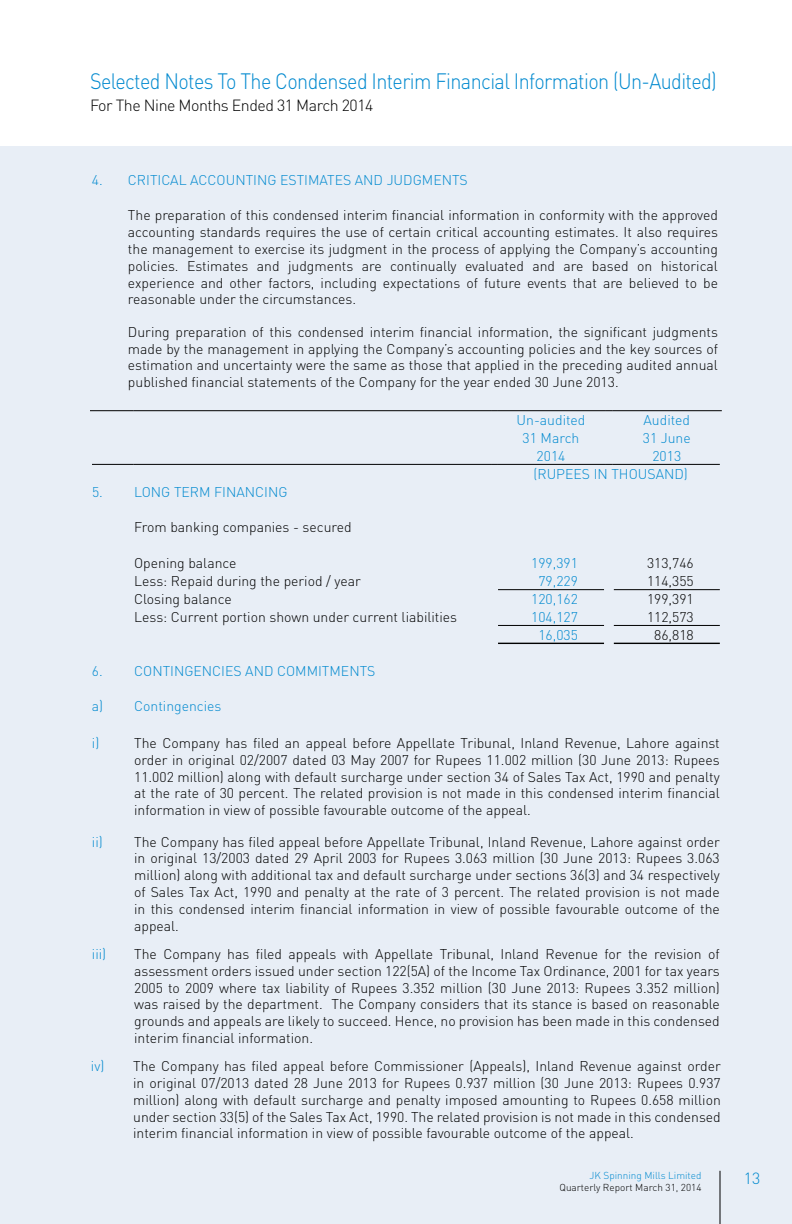
<style>
.page{position:relative;width:792px;height:1224px;background:#fff}
.page>*{position:absolute;margin:0;border:0;box-sizing:border-box;transform-origin:0 0}
.t1{font:300 22px "DIN Pro";letter-spacing:-.03em;color:#0089cf;scale:.9 1}
.t2{font:300 16px "DIN Pro";letter-spacing:-.03em;color:#000}
.t3{font:300 16px "DIN Pro";color:#0089cf}
.t4{font:300 14px/16.8px "DIN Pro";color:#000;text-align:justify}
.t5{font:300 14px/17.8px "DIN Pro";color:#0089cf}
.t6{font:300 10px "DIN Pro";color:#000}
.t7{font:300 10px "DIN Pro";color:#0089cf}
.s1{color:#0089cf}
</style>
<div class="page">
<div style="left:0;top:146px;width:792px;height:1078px;background:#e8eef6"></div>
<hr style="left:720px;top:1171px;width:1px;height:53px;background:#000">
<hr style="left:498px;top:589px;width:106px;height:1px;background:#000">
<hr style="left:614px;top:589px;width:106px;height:1px;background:#000">
<hr style="left:498px;top:625px;width:106px;height:1px;background:#000">
<hr style="left:498px;top:643px;width:106px;height:1px;background:#000">
<hr style="left:614px;top:625px;width:106px;height:1px;background:#000">
<hr style="left:614px;top:643px;width:106px;height:1px;background:#000">
<hr style="left:92px;top:464px;width:41px;height:1px;background:#000">
<hr style="left:133px;top:464px;width:358px;height:1px;background:#000">
<hr style="left:497px;top:464px;width:108px;height:1px;background:#000">
<hr style="left:613px;top:464px;width:107px;height:1px;background:#000">
<hr style="left:90px;top:410px;width:43px;height:1px;background:#000">
<hr style="left:133px;top:410px;width:358px;height:1px;background:#000">
<hr style="left:497px;top:410px;width:108px;height:1px;background:#000">
<hr style="left:613px;top:410px;width:109px;height:1px;background:#000">
<h1 class="t1" style="left:90px;top:66px;width:698px">Selected Notes To The Condensed Interim Financial Information (Un-Audited)</h1>
<p class="t2" style="left:90px;top:95px;width:285px">For The Nine Months Ended 31 March 2014</p>
<p class="t5" style="left:92px;top:170px;width:377px">4. CRITICAL ACCOUNTING ESTIMATES AND JUDGMENTS</p>
<p class="t4" style="left:128px;top:206px;width:592px">The preparation of this condensed interim financial information in conformity with the approved accounting standards requires the use of certain critical accounting estimates. It also requires the management to exercise its judgment in the process of applying the Company’s accounting policies. Estimates and judgments are continually evaluated and are based on historical experience and other factors, including expectations of future events that are believed to be reasonable under the circumstances.</p>
<p class="t4" style="left:128px;top:323px;width:592px">During preparation of this condensed interim financial information, the significant judgments made by the management in applying the Company’s accounting policies and the key sources of estimation and uncertainty were the same as those that applied in the preceding audited annual published financial statements of the Company for the year ended 30 June 2013.</p>
<p class="t5" style="left:517px;top:410px;width:70px">Un-audited</p>
<p class="t5" style="left:644px;top:410px;width:48px">Audited</p>
<p class="t5" style="left:523px;top:428px;width:58px">31 March</p>
<p class="t5" style="left:643px;top:428px;width:49px">31 June</p>
<p class="t5" style="left:537px;top:446px;width:30px">2014</p>
<p class="t5" style="left:533px;top:446px;width:156px;text-indent:119px">2013 (RUPEES IN THOUSAND)</p>
<p class="t5" style="left:92px;top:482px;width:197px">5. LONG TERM FINANCING</p>
<p class="t4" style="left:134px;top:518px;width:219px">From banking companies - secured</p>
<p class="t4" style="left:134px;top:554px;width:104px">Opening balance</p>
<p class="t5" style="left:531px;top:554px;width:48px">199,391</p>
<p class="t4" style="left:647px;top:554px;width:48px">313,746</p>
<p class="t4" style="left:134px;top:572px;width:228px">Less: Repaid during the period / year</p>
<p class="t5" style="left:538px;top:572px;width:41px">79,229</p>
<p class="t4" style="left:647px;top:572px;width:48px">114,355</p>
<p class="t4" style="left:134px;top:590px;width:99px">Closing balance</p>
<p class="t5" style="left:531px;top:589px;width:48px">120,162</p>
<p class="t4" style="left:647px;top:590px;width:48px">199,391</p>
<p class="t4" style="left:134px;top:608px;width:324px">Less: Current portion shown under current liabilities</p>
<p class="t5" style="left:531px;top:607px;width:48px">104,127</p>
<p class="t4" style="left:647px;top:608px;width:48px">112,573</p>
<p class="t5" style="left:538px;top:625px;width:41px">16,035</p>
<p class="t4" style="left:654px;top:626px;width:41px">86,818</p>
<p class="t5" style="left:92px;top:661px;width:285px">6. CONTINGENCIES AND COMMITMENTS</p>
<p class="t5" style="left:92px;top:697px;width:131px">a) Contingencies</p>
<p class="t5" style="left:92px;top:734px;width:9px">i)</p>
<p class="t4" style="left:134px;top:734px;width:587px">The Company has filed an appeal before Appellate Tribunal, Inland Revenue, Lahore against order in original 02/2007 dated 03 May 2007 for Rupees 11.002 million (30 June 2013: Rupees 11.002 million) along with default surcharge under section 34 of Sales Tax Act, 1990 and penalty at the rate of 30 percent. The related provision is not made in this condensed interim financial information in view of possible favourable outcome of the appeal.</p>
<p class="t4" style="left:134px;top:833px;width:587px;text-indent:-42px"><span class="s1">ii)</span> The Company has filed appeal before Appellate Tribunal, Inland Revenue, Lahore against order in original 13/2003 dated 29 April 2003 for Rupees 3.063 million (30 June 2013: Rupees 3.063 million) along with additional tax and default surcharge under sections 36(3) and 34 respectively of Sales Tax Act, 1990 and penalty at the rate of 3 percent. The related provision is not made in this condensed interim financial information in view of possible favourable outcome of the appeal.</p>
<p class="t5" style="left:92px;top:944px;width:16px">iii)</p>
<p class="t4" style="left:134px;top:945px;width:587px">The Company has filed appeals with Appellate Tribunal, Inland Revenue for the revision of assessment orders issued under section 122(5A) of the Income Tax Ordinance, 2001 for tax years 2005 to 2009 where tax liability of Rupees 3.352 million (30 June 2013: Rupees 3.352 million) was raised by the department. The Company considers that its stance is based on reasonable grounds and appeals are likely to succeed. Hence, no provision has been made in this condensed interim financial information.</p>
<p class="t4" style="left:133px;top:1057px;width:589px;text-indent:-42px"><span class="s1">iv)</span> The Company has filed appeal before Commissioner (Appeals), Inland Revenue against order in original 07/2013 dated 28 June 2013 for Rupees 0.937 million (30 June 2013: Rupees 0.937 million) along with default surcharge and penalty imposed amounting to Rupees 0.658 million under section 33(5) of the Sales Tax Act, 1990. The related provision is not made in this condensed interim financial information in view of possible favourable outcome of the appeal.</p>
<p class="t7" style="left:590px;top:1169px;width:113px">JK Spinning Mills Limited</p>
<p class="t6" style="left:560px;top:1181px;width:143px">Quarterly Report March 31, 2014</p>
<p class="t3" style="left:744px;top:1167px;width:18px">13</p>
</div>
